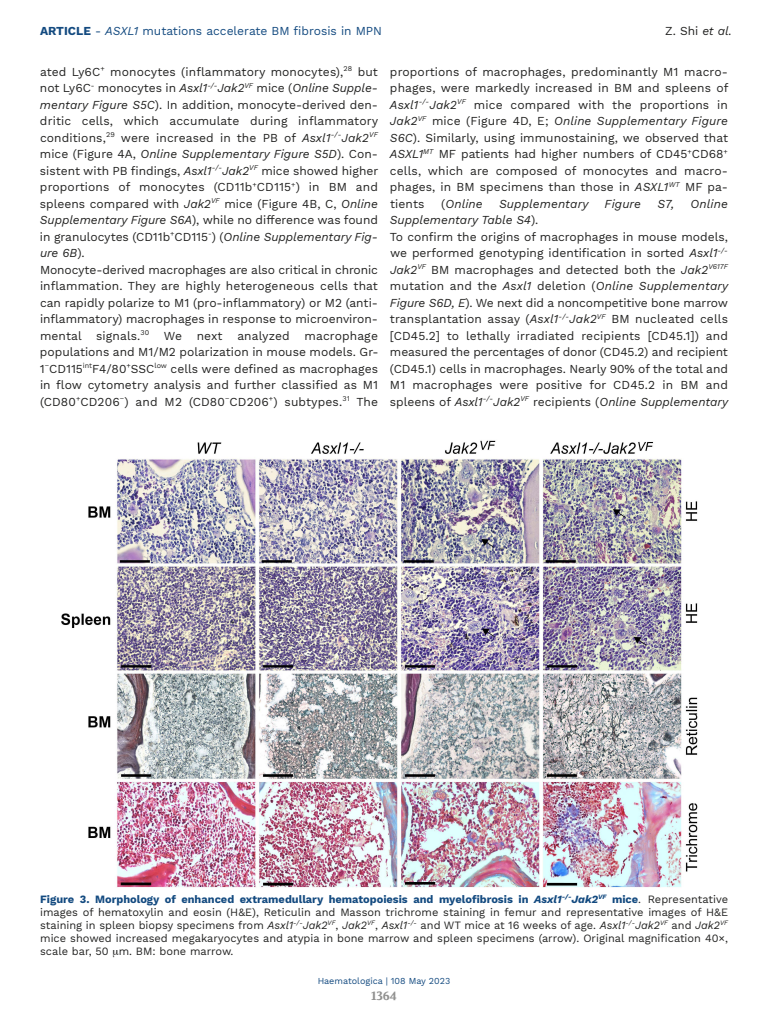
<style>
.page{position:relative;width:768px;height:1024px;background:#fff}
.page>*{position:absolute;margin:0;border:0;box-sizing:border-box;transform-origin:0 0}
.t1{font:12px/16.5px "Work Sans";color:#222221}
.t2{font:12px "Work Sans";color:#134a80}
.t3{font:italic 12px "Work Sans";letter-spacing:.01em;color:#222221}
.t4{font:700 12px "Volkhov";color:#919190}
.t5{font:11px/13px "Work Sans";color:#222221;text-align:justify}
.t6{font:9px "Work Sans";color:#134a80}
.s1{font-weight:700}
.s2{font-style:italic}
.s3{font-style:normal}
.s4{font-weight:700;color:#134a80}
.s5{font-weight:700;font-style:italic;color:#134a80}
</style>
<div class="page">
<img style="left:61px;top:440px;width:637px;height:448px">
<p class="t2" style="left:40px;top:24px;width:344px"><span class="s1">ARTICLE</span> - <span class="s2">ASXL1</span> mutations accelerate BM fibrosis in MPN</p>
<p class="t1" style="left:665px;top:23px;width:68px">Z. Shi <span class="s2">et al.</span></p>
<p class="t1" style="left:40px;top:63px;width:340px">ated Ly6C<sup>+</sup> monocytes (inflammatory monocytes),<sup>28</sup> but not Ly6C<sup>-</sup> monocytes in <span class="s2">Asxl1</span><sup>-/-</sup><span class="s2">Jak2</span><sup>VF</sup> mice (<span class="s2">Online Supple&shy;mentary Figure S5C</span>). In addition, monocyte-derived den&shy;dritic cells, which accumulate during inflammatory conditions,<sup>29</sup> were increased in the PB of <span class="s2">Asxl1</span><sup>-/-</sup><span class="s2">Jak2</span><sup>VF </sup>mice (Figure 4A, <span class="s2">Online Supplementary Figure S5D</span>). Con&shy;sistent with PB findings, <span class="s2">Asxl1</span><sup>-/-</sup><span class="s2">Jak2</span><sup>VF</sup> mice showed higher proportions of monocytes (CD11b<sup>+</sup>CD115<sup>+</sup>) in BM and spleens compared with <span class="s2">Jak2</span><sup>VF</sup> mice (Figure 4B, C, <span class="s2">Online Supplementary Figure S6A</span>), while no difference was found in granulocytes (CD11b<sup>+</sup>CD115<sup>-</sup>) (<span class="s2">Online Supplementary Fig&shy;ure 6B</span>).<br>Monocyte-derived macrophages are also critical in chronic inflammation. They are highly heterogeneous cells that can rapidly polarize to M1 (pro-inflammatory) or M2 (anti&shy;inflammatory) macrophages in response to microenviron&shy;mental signals.<sup>30</sup> We next analyzed macrophage populations and M1/M2 polarization in mouse models. Gr-1<sup>−</sup>CD115<sup>int</sup>F4/80<sup>+</sup>SSC<sup>low</sup> cells were defined as macrophages in flow cytometry analysis and further classified as M1 (CD80<sup>+</sup>CD206<sup>−</sup>) and M2 (CD80<sup>−</sup>CD206<sup>+</sup>) subtypes.<sup>31</sup> The</p>
<p class="t1" style="left:390px;top:63px;width:340px;text-align:justify">proportions of macrophages, predominantly M1 macro&shy;phages, were markedly increased in BM and spleens of <span class="s2">Asxl1</span><sup>-/-</sup><span class="s2">Jak2</span><sup>VF</sup> mice compared with the proportions in <span class="s2">Jak2</span><sup>VF</sup> mice (Figure 4D, E; <span class="s2">Online Supplementary Figure S6C</span>). Similarly, using immunostaining, we observed that <span class="s2">ASXL1</span><sup>MT</sup> MF patients had higher numbers of CD45<sup>+</sup>CD68<sup>+ </sup>cells, which are composed of monocytes and macro&shy;phages, in BM specimens than those in <span class="s2">ASXL1</span><sup>WT</sup> MF pa&shy;tients</p>
<p class="t3" style="left:441px;top:196px;width:43px"><span class="s3">(</span>Online</p>
<p class="t3" style="left:499px;top:196px;width:91px">Supplementary</p>
<p class="t3" style="left:605px;top:196px;width:38px">Figure</p>
<p class="t3" style="left:657px;top:196px;width:18px">S7,</p>
<p class="t3" style="left:691px;top:196px;width:39px">Online</p>
<p class="t1" style="left:390px;top:212px;width:340px"><span class="s2">Supplementary Table S4</span>).<br>To confirm the origins of macrophages in mouse models, we performed genotyping identification in sorted <span class="s2">Asxl1</span><sup>-/- </sup><span class="s2">Jak2</span><sup>VF</sup> BM macrophages and detected both the <span class="s2">Jak2</span><sup>V617F </sup>mutation and the <span class="s2">Asxl1</span> deletion (<span class="s2">Online Supplementary Figure S6D, E</span>). We next did a noncompetitive bone marrow transplantation assay (<span class="s2">Asxl1</span><sup>-/-</sup><span class="s2">Jak2</span><sup>VF</sup> BM nucleated cells [CD45.2] to lethally irradiated recipients [CD45.1]) and measured the percentages of donor (CD45.2) and recipient (CD45.1) cells in macrophages. Nearly 90% of the total and M1 macrophages were positive for CD45.2 in BM and spleens of <span class="s2">Asxl1</span><sup>-/-</sup><span class="s2">Jak2</span><sup>VF</sup> recipients (<span class="s2">Online Supplementary</span></p>
<p class="t5" style="left:40px;top:893px;width:690px"><span class="s4">Figure 3. Morphology of enhanced extramedullary hematopoiesis and myelofibrosis in</span> <span class="s5">Asxl1</span><sup>-/-</sup><span class="s5">Jak2</span><sup>VF</sup> <span class="s4">mice</span>. Representative images of hematoxylin and eosin (H&amp;E), Reticulin and Masson trichrome staining in femur and representative images of H&amp;E staining in spleen biopsy specimens from <span class="s2">Asxl1</span><sup>-/-</sup><span class="s2">Jak2</span><sup>VF</sup>, <span class="s2">Jak2</span><sup>VF</sup>, <span class="s2">Asxl1</span><sup>-/-</sup> and WT mice at 16 weeks of age. <span class="s2">Asxl1</span><sup>-/-</sup><span class="s2">Jak2</span><sup>VF</sup> and <span class="s2">Jak2</span><sup>VF </sup>mice showed increased megakaryocytes and atypia in bone marrow and spleen specimens (arrow). Original magnification 40×, scale bar, 50 m. BM: bone marrow.</p>
<p class="t6" style="left:318px;top:976px;width:134px">Haematologica | 108 May 2023</p>
<p class="t4" style="left:371px;top:988px;width:27px">1364</p>
</div>
